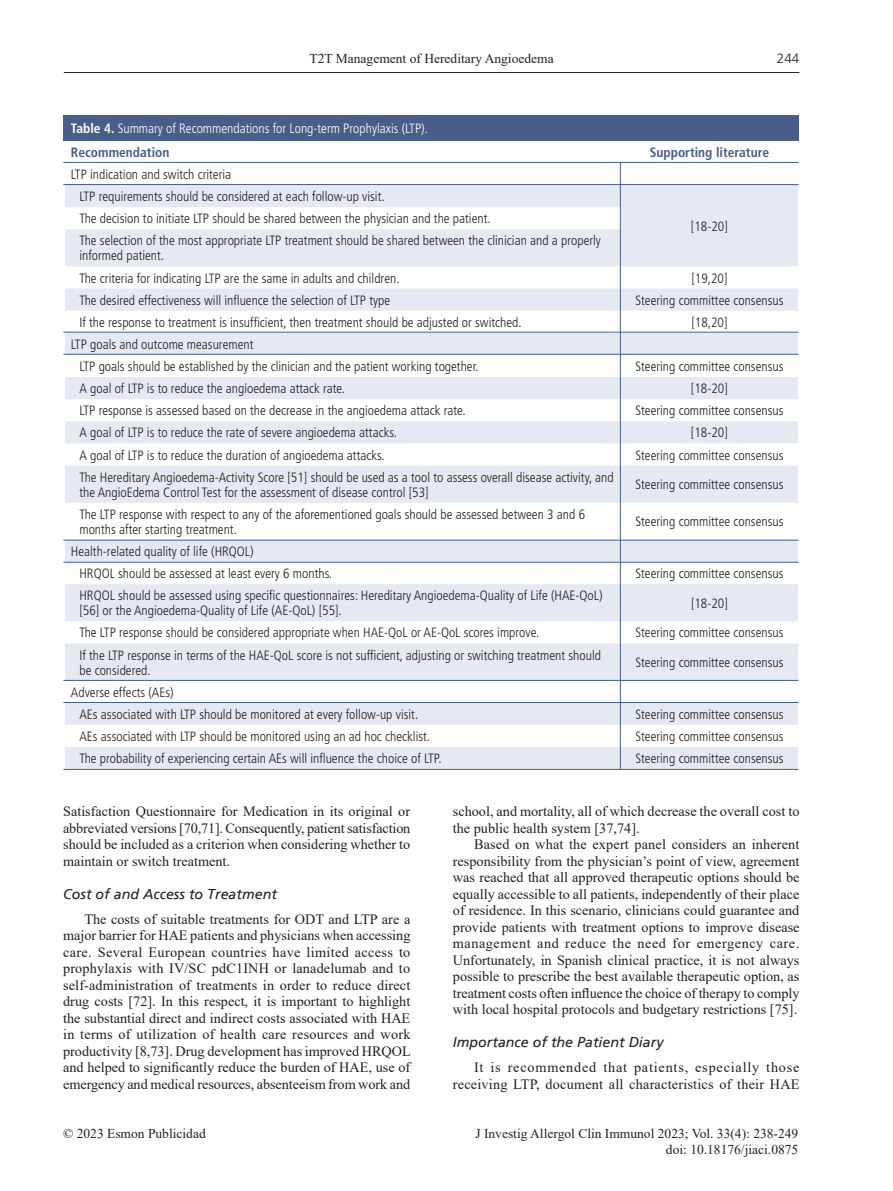
<style>
.page{position:relative;width:893px;height:1191px;background:#fff}
.page>*{position:absolute;margin:0;border:0;box-sizing:border-box;transform-origin:0 0}
.t1{font:14.25px/16.5px "Times New Roman";color:#231f20;text-align:justify}
.t2{font:italic 14.25px "Frutiger";color:#231f20}
.t3{font:300 condensed 13.5px/22.2px "Frutiger LT Std";color:#231f20}
.t4{font:13.5px/16.5px "Times New Roman";color:#231f20;text-align:right}
.t5{font:300 condensed 13.5px "Frutiger LT Std";color:#fff}
.t6{font:700 condensed 13.5px "Frutiger LT Std";color:#485e88}
.t7{font:300 13.5px "Frutiger LT Std";color:#231f20}
.s1{font-weight:700}
</style>
<div class="page">
<hr style="left:64px;top:72px;width:735px;height:1px;background:#231f20">
<svg style="left:65px;top:161px;width:733px;height:1px"></svg>
<svg style="left:65px;top:185px;width:733px;height:584px;fill:#e5e9f1"></svg>
<div style="left:65px;top:115px;width:734px;height:25px;background:#485e88"></div>
<hr style="left:63px;top:184px;width:736px;height:1px;background:#485e88">
<hr style="left:63px;top:354px;width:736px;height:1px;background:#485e88">
<hr style="left:63px;top:562px;width:736px;height:1px;background:#485e88">
<hr style="left:63px;top:702px;width:736px;height:1px;background:#485e88">
<hr style="left:63px;top:162px;width:736px;height:1px;background:#485e88">
<hr style="left:63px;top:332px;width:736px;height:1px;background:#485e88">
<hr style="left:63px;top:540px;width:736px;height:1px;background:#485e88">
<hr style="left:63px;top:680px;width:736px;height:1px;background:#485e88">
<hr style="left:63px;top:769px;width:736px;height:1px;background:#485e88">
<hr style="left:620px;top:162px;width:1px;height:607px;background:#485e88">
<p class="t4" style="left:309px;top:49px;width:246px">T2T Management of Hereditary Angioedema</p>
<p class="t7" style="left:777px;top:51px;width:24px">244</p>
<p class="t5" style="left:71px;top:120px;width:359px"><span class="s1">Table 4.</span> Summary of Recommendations for Long-term Prophylaxis (LTP).</p>
<p class="t6" style="left:71px;top:144px;width:100px">Recommendation</p>
<p class="t6" style="left:650px;top:144px;width:121px">Supporting literature</p>
<p class="t3" style="left:79px;top:163px;width:307px;text-indent:-9px">LTP indication and switch criteria<br>LTP requirements should be considered at each follow-up visit.</p>
<p class="t3" style="left:691px;top:215px;width:38px">[18-20]</p>
<p class="t3" style="left:79px;top:208px;width:523px">The decision to initiate LTP should be shared between the physician and the patient.<br>The selection of the most appropriate LTP treatment should be shared between the clinician and a properly</p>
<p class="t3" style="left:79px;top:245px;width:322px">informed patient.<br>The criteria for indicating LTP are the same in adults and children.</p>
<p class="t3" style="left:691px;top:267px;width:38px">[19,20]</p>
<p class="t3" style="left:79px;top:289px;width:312px">The desired effectiveness will influence the selection of LTP type</p>
<p class="t3" style="left:635px;top:289px;width:150px">Steering committee consensus</p>
<p class="t3" style="left:79px;top:311px;width:444px">If the response to treatment is insufficient, then treatment should be adjusted or switched.</p>
<p class="t3" style="left:691px;top:311px;width:38px">[18,20]</p>
<p class="t3" style="left:79px;top:333px;width:401px;text-indent:-9px">LTP goals and outcome measurement<br>LTP goals should be established by the clinician and the patient working together.</p>
<p class="t3" style="left:635px;top:355px;width:150px">Steering committee consensus</p>
<p class="t3" style="left:79px;top:377px;width:267px">A goal of LTP is to reduce the angioedema attack rate.</p>
<p class="t3" style="left:691px;top:377px;width:38px">[18-20]</p>
<p class="t3" style="left:79px;top:400px;width:388px">LTP response is assessed based on the decrease in the angioedema attack rate.</p>
<p class="t3" style="left:635px;top:400px;width:150px">Steering committee consensus</p>
<p class="t3" style="left:79px;top:422px;width:319px">A goal of LTP is to reduce the rate of severe angioedema attacks.</p>
<p class="t3" style="left:691px;top:422px;width:38px">[18-20]</p>
<p class="t3" style="left:79px;top:444px;width:307px">A goal of LTP is to reduce the duration of angioedema attacks.</p>
<p class="t3" style="left:635px;top:444px;width:150px">Steering committee consensus</p>
<p class="t3" style="left:79px;top:470px;width:536px;line-height:15px">The Hereditary Angioedema-Activity Score [51] should be used as a tool to assess overall disease activity, and the AngioEdema Control Test for the assessment of disease control [53]</p>
<p class="t3" style="left:635px;top:473px;width:150px">Steering committee consensus</p>
<p class="t3" style="left:79px;top:507px;width:507px;line-height:15px">The LTP response with respect to any of the aforementioned goals should be assessed between 3 and 6 months after starting treatment.</p>
<p class="t3" style="left:635px;top:511px;width:150px">Steering committee consensus</p>
<p class="t3" style="left:79px;top:540px;width:254px;text-indent:-9px">Health-related quality of life (HRQOL)<br>HRQOL should be assessed at least every 6 months.</p>
<p class="t3" style="left:635px;top:562px;width:150px">Steering committee consensus</p>
<p class="t3" style="left:79px;top:588px;width:525px;line-height:15px">HRQOL should be assessed using specific questionnaires: Hereditary Angioedema-Quality of Life (HAE-QoL) [56] or the Angioedema-Quality of Life (AE-QoL) [55].</p>
<p class="t3" style="left:691px;top:592px;width:38px">[18-20]</p>
<p class="t3" style="left:79px;top:622px;width:461px">The LTP response should be considered appropriate when HAE-QoL or AE-QoL scores improve.</p>
<p class="t3" style="left:635px;top:622px;width:150px">Steering committee consensus</p>
<p class="t3" style="left:79px;top:647px;width:523px;line-height:15px">If the LTP response in terms of the HAE-QoL score is not sufficient, adjusting or switching treatment should be considered.</p>
<p class="t3" style="left:635px;top:651px;width:150px">Steering committee consensus</p>
<p class="t3" style="left:79px;top:681px;width:340px;text-indent:-9px">Adverse effects (AEs)<br>AEs associated with LTP should be monitored at every follow-up visit.</p>
<p class="t3" style="left:635px;top:703px;width:150px">Steering committee consensus</p>
<p class="t3" style="left:79px;top:725px;width:352px">AEs associated with LTP should be monitored using an ad hoc checklist.</p>
<p class="t3" style="left:635px;top:725px;width:150px">Steering committee consensus</p>
<p class="t3" style="left:79px;top:747px;width:364px">The probability of experiencing certain AEs will influence the choice of LTP.</p>
<p class="t3" style="left:635px;top:747px;width:150px">Steering committee consensus</p>
<p class="t1" style="left:63px;top:803px;width:349px">Satisfaction Questionnaire for Medication in its original or abbreviated versions [70,71]. Consequently, patient satisfaction should be included as a criterion when considering whether to maintain or switch treatment.</p>
<p class="t2" style="left:63px;top:885px;width:215px">Cost of and Access to Treatment</p>
<p class="t1" style="left:63px;top:910px;width:349px;text-indent:21px">The costs of suitable treatments for ODT and LTP are a major barrier for HAE patients and physicians when accessing care. Several European countries have limited access to prophylaxis with IV/SC pdC1INH or lanadelumab and to self-administration of treatments in order to reduce direct drug costs [72]. In this respect, it is important to highlight the substantial direct and indirect costs associated with HAE in terms of utilization of health care resources and work productivity [8,73]. Drug development has improved HRQOL and helped to significantly reduce the burden of HAE, use of emergency and medical resources, absenteeism from work and</p>
<p class="t1" style="left:453px;top:803px;width:348px">school, and mortality, all of which decrease the overall cost to the public health system [37,74].</p>
<p class="t1" style="left:453px;top:836px;width:348px;text-indent:21px">Based on what the expert panel considers an inherent responsibility from the physician’s point of view, agreement was reached that all approved therapeutic options should be equally accessible to all patients, independently of their place of residence. In this scenario, clinicians could guarantee and provide patients with treatment options to improve disease management and reduce the need for emergency care.<br>Unfortunately, in Spanish clinical practice, it is not always possible to prescribe the best available therapeutic option, as treatment costs often influence the choice of therapy to comply with local hospital protocols and budgetary restrictions [75].</p>
<p class="t2" style="left:453px;top:1034px;width:212px">Importance of the Patient Diary</p>
<p class="t1" style="left:453px;top:1058px;width:348px;text-align:right">It is recommended that patients, especially those receiving LTP, document all characteristics of their HAE</p>
<p class="t4" style="left:63px;top:1124px;width:144px">© 2023 Esmon Publicidad</p>
<p class="t4" style="left:475px;top:1124px;width:324px">J Investig Allergol Clin Immunol 2023; Vol. 33(4): 238-249 doi: 10.18176/jiaci.0875</p>
</div>
